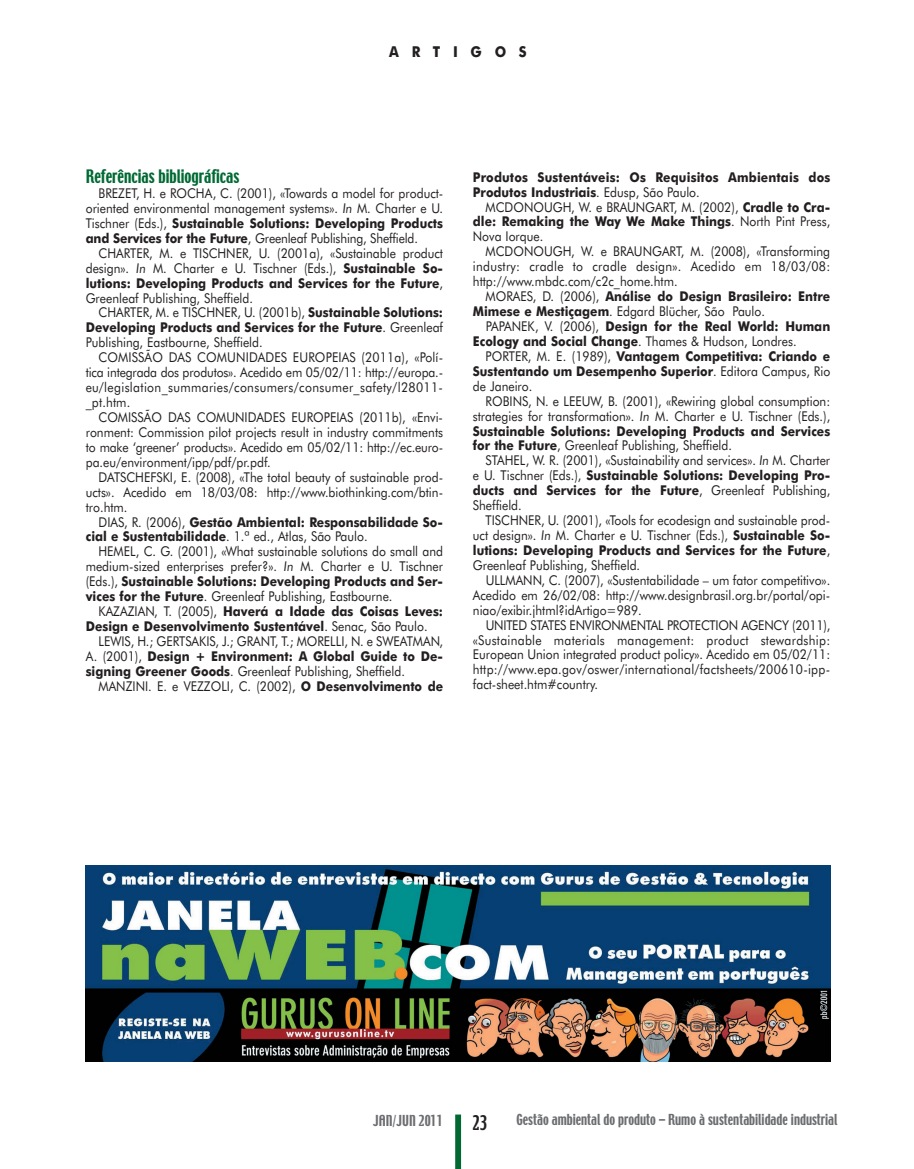
<style>
.page{position:relative;width:914px;height:1169px;background:#fff}
.page>*{position:absolute;margin:0;border:0;box-sizing:border-box;transform-origin:0 0}
.t1{font:18px "Techno";color:#231f20;scale:.8 1}
.t2{font:16.5px "Techno";color:#006933;scale:.9 1}
.t3{font:700 15px "Futura BT";letter-spacing:.94em;color:#231f20;scale:.9 1}
.t4{font:13.5px/15px "Futura BT";color:#231f20;text-align:justify;scale:.9 1}
.t5{font:700 13.5px/15px "Futura BT";color:#231f20;scale:.9 1}
.t6{font:13.5px "Techno";color:#6c6d70;scale:.9 1}
.s1{font-style:italic}
.s2{font-weight:700}
.s3{font-weight:400}
</style>
<div class="page">
<svg style="left:85px;top:865px;width:746px;height:303px"></svg>
<p class="t3" style="left:389px;top:45px;width:154px">ARTIGOS</p>
<p class="t2" style="left:86px;top:169px;width:172px">Referências bibliográficas</p>
<p class="t4" style="left:86px;top:187px;width:398px;text-indent:13px">BREZET, H. e ROCHA, C. (2001), «Towards a model for product&shy;oriented environmental management systems». <span class="s1">In</span> M. Charter e U.<br>Tischner (Eds.), <span class="s2">Sustainable Solutions: Developing Products and Services for the Future</span>, Greenleaf Publishing, Sheffield.</p>
<p class="t4" style="left:86px;top:247px;width:398px;text-indent:13px">CHARTER, M. e TISCHNER, U. (2001a), «Sustainable product design». <span class="s1">In</span> M. Charter e U. Tischner (Eds.), <span class="s2">Sustainable So&shy;lutions: Developing Products and Services for the Future</span>, Greenleaf Publishing, Sheffield.</p>
<p class="t4" style="left:86px;top:306px;width:398px;text-indent:13px">CHARTER, M. e TISCHNER, U. (2001b), <span class="s2">Sustainable Solutions:<br>Developing Products and Services for the Future</span>. Greenleaf Publishing, Eastbourne, Sheffield.</p>
<p class="t4" style="left:86px;top:351px;width:398px;text-indent:13px">COMISSÃO DAS COMUNIDADES EUROPEIAS (2011a), «Polí&shy;tica integrada dos produtos». Acedido em 05/02/11: http://europa.- eu/legislation_summaries/consumers/consumer_safety/l28011- _pt.htm.</p>
<p class="t4" style="left:86px;top:411px;width:398px;text-indent:13px">COMISSÃO DAS COMUNIDADES EUROPEIAS (2011b), «Envi&shy;ronment: Commission pilot projects result in industry commitments to make ‘greener’ products». Acedido em 05/02/11: http://ec.euro&shy;pa.eu/environment/ipp/pdf/pr.pdf.</p>
<p class="t4" style="left:86px;top:470px;width:398px;text-indent:13px">DATSCHEFSKI, E. (2008), «The total beauty of sustainable prod&shy;ucts». Acedido em 18/03/08: http://www.biothinking.com/btin&shy;tro.htm.</p>
<p class="t5" style="left:86px;top:515px;width:398px;text-indent:13px"><span class="s3">DIAS, R. (2006),</span> Gestão Ambiental: Responsabilidade So&shy;cial e Sustentabilidade<span class="s3">. 1.ª ed., Atlas, São Paulo.</span></p>
<p class="t4" style="left:86px;top:545px;width:398px;text-indent:13px">HEMEL, C. G. (2001), «What sustainable solutions do small and medium-sized enterprises prefer?». <span class="s1">In</span> M. Charter e U. Tischner (Eds.), <span class="s2">Sustainable Solutions: Developing Products and Ser&shy;vices for the Future</span>. Greenleaf Publishing, Eastbourne.</p>
<p class="t5" style="left:86px;top:605px;width:398px;text-indent:13px"><span class="s3">KAZAZIAN, T. (2005),</span> Haverá a Idade das Coisas Leves:<br>Design e Desenvolvimento Sustentável<span class="s3">. Senac, São Paulo.</span></p>
<p class="t4" style="left:86px;top:635px;width:398px;text-indent:13px">LEWIS, H.; GERTSAKIS, J.; GRANT, T.; MORELLI, N. e SWEATMAN, A. (2001), <span class="s2">Design + Environment: A Global Guide to De&shy;signing Greener Goods</span>. Greenleaf Publishing, Sheffield.</p>
<p class="t4" style="left:98px;top:679px;width:384px">MANZINI. E. e VEZZOLI, C. (2002), <span class="s2">O Desenvolvimento de</span></p>
<p class="t5" style="left:473px;top:170px;width:398px">Produtos Sustentáveis: Os Requisitos Ambientais dos<br>Produtos Industriais<span class="s3">. Edusp, São Paulo.</span></p>
<p class="t4" style="left:473px;top:200px;width:398px;text-indent:13px">MCDONOUGH, W. e BRAUNGART, M. (2002), <span class="s2">Cradle to Cra&shy;dle: Remaking the Way We Make Things</span>. North Pint Press, Nova Iorque.</p>
<p class="t4" style="left:473px;top:245px;width:398px;text-indent:13px">MCDONOUGH, W. e BRAUNGART, M. (2008), «Transforming industry: cradle to cradle design». Acedido em 18/03/08: http://www.mbdc.com/c2c_home.htm.</p>
<p class="t5" style="left:473px;top:290px;width:398px;text-indent:13px"><span class="s3">MORAES, D. (2006),</span> Análise do Design Brasileiro: Entre<br>Mimese e Mestiçagem<span class="s3">. Edgard Blücher, São Paulo.</span></p>
<p class="t5" style="left:473px;top:320px;width:398px;text-indent:13px"><span class="s3">PAPANEK, V. (2006),</span> Design for the Real World: Human<br>Ecology and Social Change<span class="s3">. Thames &amp; Hudson, Londres.</span></p>
<p class="t5" style="left:473px;top:350px;width:398px;text-align:justify;text-indent:13px"><span class="s3">PORTER, M. E. (1989),</span> Vantagem Competitiva: Criando e Sustentando um Desempenho Superior<span class="s3">. Editora Campus, Rio de Janeiro.</span></p>
<p class="t4" style="left:473px;top:394px;width:398px;text-indent:13px">ROBINS, N. e LEEUW, B. (2001), «Rewiring global consumption: strategies for transformation». <span class="s1">In</span> M. Charter e U. Tischner (Eds.), <span class="s2">Sustainable Solutions: Developing Products and Services for the Future</span>, Greenleaf Publishing, Sheffield.</p>
<p class="t4" style="left:473px;top:454px;width:398px;text-indent:13px">STAHEL, W. R. (2001), «Sustainability and services». <span class="s1">In</span> M. Charter e U. Tischner (Eds.), <span class="s2">Sustainable Solutions: Developing Pro&shy;ducts and Services for the Future</span>, Greenleaf Publishing, Sheffield.</p>
<p class="t4" style="left:473px;top:514px;width:398px;text-indent:13px">TISCHNER, U. (2001), «Tools for ecodesign and sustainable prod&shy;uct design». <span class="s1">In</span> M. Charter e U. Tischner (Eds.), <span class="s2">Sustainable So&shy;lutions: Developing Products and Services for the Future</span>, Greenleaf Publishing, Sheffield.</p>
<p class="t4" style="left:473px;top:573px;width:398px;text-indent:13px">ULLMANN, C. (2007), «Sustentabilidade – um fator competitivo».<br>Acedido em 26/02/08: http://www.designbrasil.org.br/portal/opi&shy;niao/exibir.jhtml?idArtigo=989.</p>
<p class="t4" style="left:473px;top:618px;width:398px;text-indent:13px">UNITED STATES ENVIRONMENTAL PROTECTION AGENCY (2011), «Sustainable materials management: product stewardship:<br>European Union integrated product policy». Acedido em 05/02/11: http://www.epa.gov/oswer/international/factsheets/200610-ipp&shy;fact-sheet.htm#country.</p>
<p class="t6" style="left:373px;top:1114px;width:79px">JAN/JUN 2011</p>
<h1 class="t1" style="left:473px;top:1114px;width:19px">23</h1>
<p class="t6" style="left:516px;top:1114px;width:358px">Gestão ambiental do produto – Rumo à sustentabilidade industrial</p>
</div>
